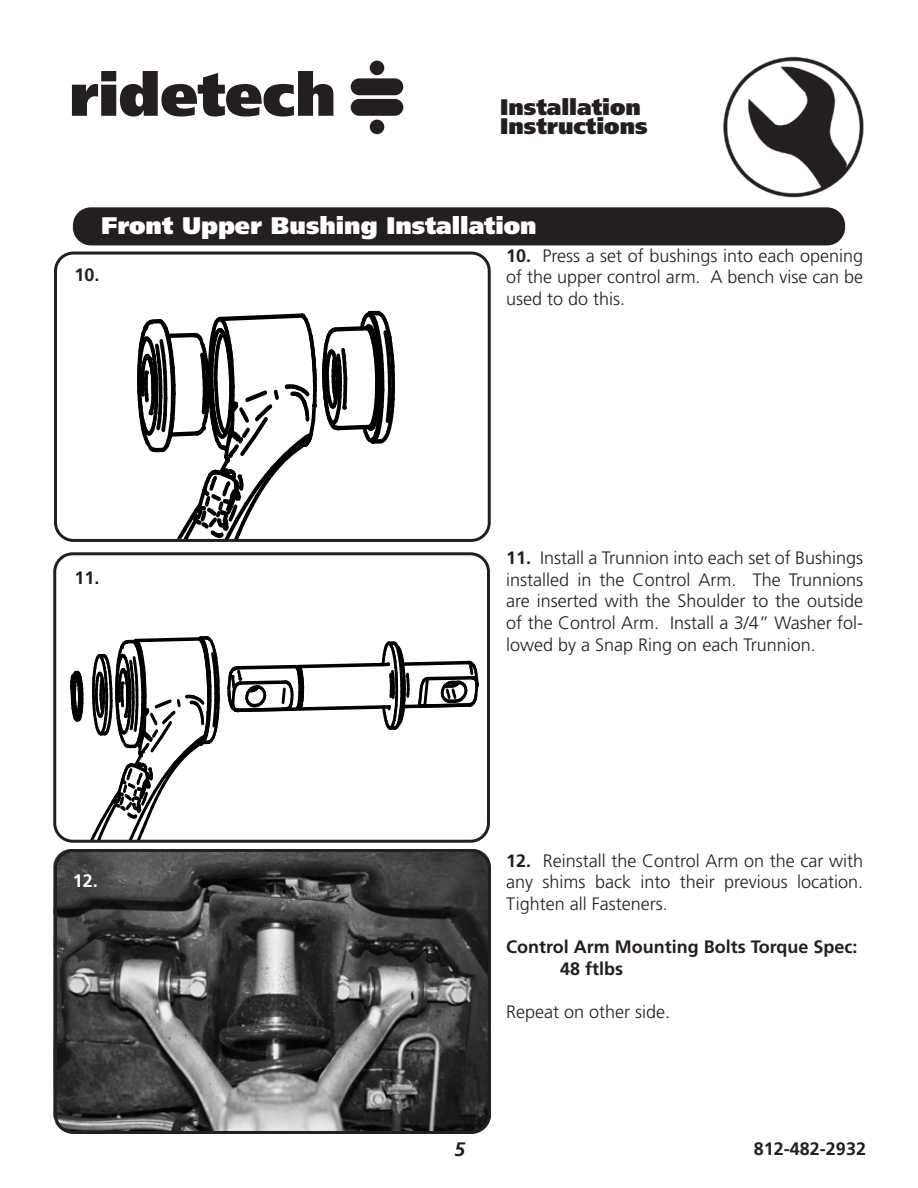
<style>
.page{position:relative;width:918px;height:1188px;background:#fff}
.page>*{position:absolute;margin:0;border:0;box-sizing:border-box;transform-origin:0 0}
.t1{font:900 24px "Frutiger LT Pro";color:#fff}
.t2{font:900 22.5px/19.5px "Frutiger LT Pro";color:#231f20}
.t3{font:italic 700 19.5px "Frutiger LT Pro";color:#231f20}
.t4{font:300 18px/21.6px "Frutiger LT Pro";color:#231f20;text-align:justify}
.t5{font:700 18px/21.6px "Frutiger LT Pro";color:#231f20}
.t6{font:700 18px "Frutiger LT Pro";color:#fff}
.s1{font-weight:700}
</style>
<div class="page">
<img style="left:723px;top:56px;width:141px;height:142px">
<svg style="left:72px;top:71px;width:261px;height:46px"></svg>
<div style="left:351px;top:78px;width:52px;height:17px;background:#231f20;border-radius:8px"></div>
<div style="left:351px;top:99px;width:52px;height:17px;background:#231f20;border-radius:8px"></div>
<div style="left:370px;top:61px;width:14px;height:14px;background:#231f20;border-radius:50%"></div>
<div style="left:370px;top:120px;width:14px;height:14px;background:#231f20;border-radius:50%"></div>
<img style="left:53px;top:849px;width:438px;height:281px">
<svg style="left:70px;top:636px;width:409px;height:203px"></svg>
<svg style="left:137px;top:310px;width:259px;height:228px"></svg>
<div style="left:54px;top:252px;width:437px;height:290px;border:3px solid #231f20;border-radius:18px"></div>
<div style="left:53px;top:552px;width:437px;height:291px;border:3px solid #231f20;border-radius:18px"></div>
<div style="left:54px;top:849px;width:437px;height:285px;border:3px solid #231f20;border-radius:18px"></div>
<div style="left:73px;top:207px;width:772px;height:38px;background:#231f20;border-radius:18px"></div>
<p class="t2" style="left:500px;top:97px;width:149px">Installation<br>Instructions</p>
<h1 class="t1" style="left:102px;top:211px;width:437px">Front Upper Bushing Installation</h1>
<p class="t5" style="left:74px;top:264px;width:27px">10.</p>
<p class="t5" style="left:74px;top:567px;width:27px">11.</p>
<p class="t6" style="left:73px;top:870px;width:27px">12.</p>
<p class="t4" style="left:506px;top:245px;width:359px"><span class="s1">10.</span> Press a set of bushings into each opening of the upper control arm. A bench vise can be used to do this.</p>
<p class="t4" style="left:506px;top:547px;width:359px"><span class="s1">11.</span> Install a Trunnion into each set of Bushings installed in the Control Arm. The Trunnions are inserted with the Shoulder to the outside of the Control Arm. Install a 3/4” Washer fol&shy;lowed by a Snap Ring on each Trunnion.</p>
<p class="t4" style="left:506px;top:850px;width:359px"><span class="s1">12.</span> Reinstall the Control Arm on the car with any shims back into their previous location.<br>Tighten all Fasteners.</p>
<p class="t5" style="left:560px;top:936px;width:299px;text-indent:-54px">Control Arm Mounting Bolts Torque Spec:<br>48 ftlbs</p>
<p class="t4" style="left:506px;top:1001px;width:166px">Repeat on other side.</p>
<p class="t3" style="left:454px;top:1138px;width:12px">5</p>
<p class="t5" style="left:754px;top:1138px;width:114px">812-482-2932</p>
</div>
